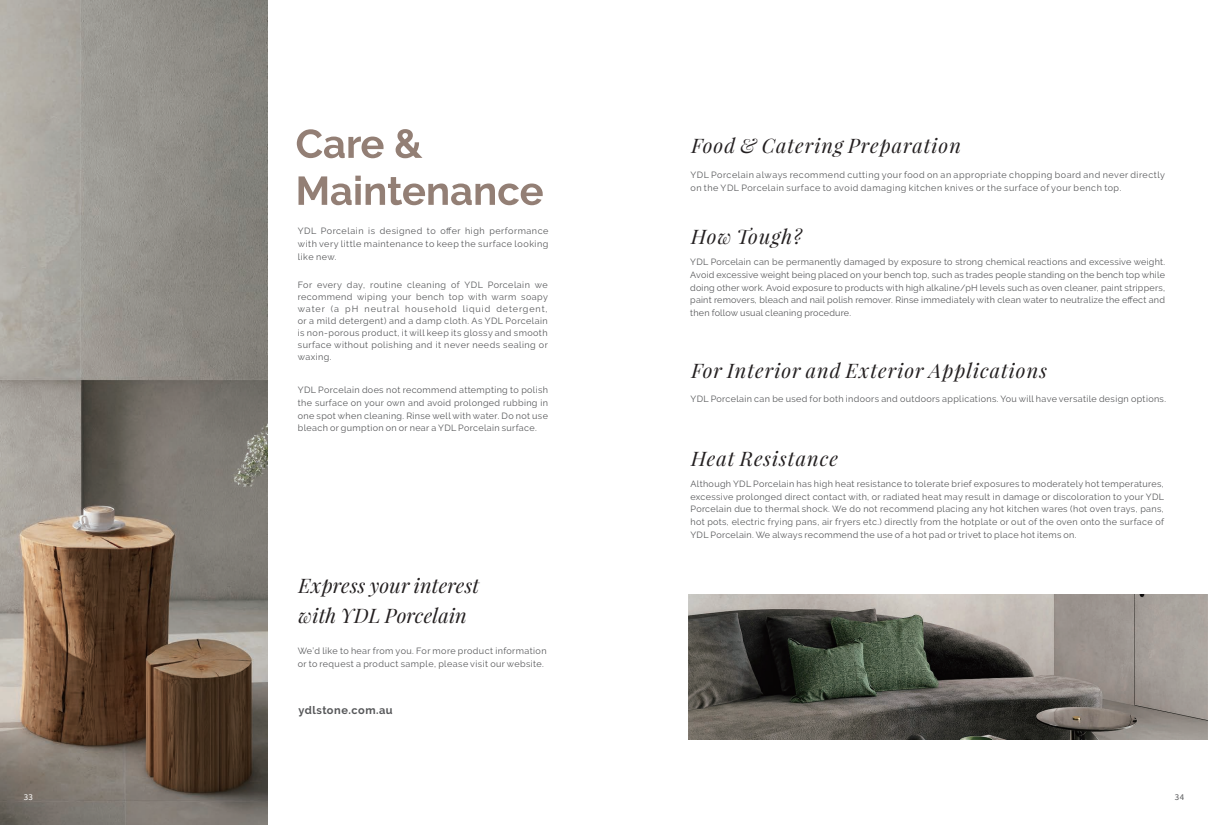
<style>
.page{position:relative;width:1208px;height:825px;background:#fff}
.page>*{position:absolute;margin:0;border:0;box-sizing:border-box;transform-origin:0 0}
.t1{font:20px "Typo PRO Playfair Display Italic";letter-spacing:.05em;color:#231f20}
.t2{font:20px/29.3px "Typo PRO Playfair Display Italic";letter-spacing:.01em;color:#231f20}
.t3{font:700 11px "Raleway";letter-spacing:.05em;color:#57585a}
.t4{font:9px/12.7px "Raleway";letter-spacing:.045em;color:#57585a;text-align:justify}
</style>
<div class="page">
<svg style="left:297px;top:129px;width:125px;height:29px"></svg>
<svg style="left:298px;top:176px;width:245px;height:29px"></svg>
<img style="left:0;top:0;width:267px;height:825px">
<img style="left:688px;top:594px;width:519px;height:145px">
<svg style="left:24px;top:794px;width:9px;height:6px"></svg>
<p class="t4" style="left:298px;top:225px;width:252px">YDL Porcelain is designed to offer high performance with very little maintenance to keep the surface looking like new.</p>
<p class="t4" style="left:298px;top:279px;width:252px;line-height:11.9px">For every day, routine cleaning of YDL Porcelain we recommend wiping your bench top with warm soapy water (a pH neutral household liquid detergent, or a mild detergent) and a damp cloth. As YDL Porcelain is non-porous product, it will keep its glossy and smooth surface without polishing and it never needs sealing or waxing.</p>
<p class="t4" style="left:298px;top:384px;width:252px">YDL Porcelain does not recommend attempting to polish the surface on your own and avoid prolonged rubbing in one spot when cleaning. Rinse well with water. Do not use bleach or gumption on or near a YDL Porcelain surface.</p>
<h1 class="t2" style="left:298px;top:570px;width:182px">Express your interest with YDL Porcelain</h1>
<p class="t4" style="left:298px;top:645px;width:250px">We’d like to hear from you. For more product information or to request a product sample, please visit our website.</p>
<p class="t3" style="left:298px;top:703px;width:96px">ydlstone.com.au</p>
<h1 class="t1" style="left:691px;top:131px;width:271px">Food &amp; Catering Preparation</h1>
<p class="t4" style="left:690px;top:168px;width:476px">YDL Porcelain always recommend cutting your food on an appropriate chopping board and never directly on the YDL Porcelain surface to avoid damaging kitchen knives or the surface of your bench top.</p>
<h1 class="t1" style="left:691px;top:223px;width:112px">How Tough?</h1>
<p class="t4" style="left:690px;top:256px;width:476px">YDL Porcelain can be permanently damaged by exposure to strong chemical reactions and excessive weight.<br>Avoid excessive weight being placed on your bench top, such as trades people standing on the bench top while doing other work. Avoid exposure to products with high alkaline/pH levels such as oven cleaner, paint strippers, paint removers, bleach and nail polish remover. Rinse immediately with clean water to neutralize the effect and then follow usual cleaning procedure.</p>
<h1 class="t1" style="left:691px;top:356px;width:357px">For Interior and Exterior Applications</h1>
<p class="t4" style="left:690px;top:393px;width:477px">YDL Porcelain can be used for both indoors and outdoors applications. You will have versatile design options.</p>
<h1 class="t1" style="left:691px;top:444px;width:148px">Heat Resistance</h1>
<p class="t4" style="left:690px;top:477px;width:475px">Although YDL Porcelain has high heat resistance to tolerate brief exposures to moderately hot temperatures, excessive prolonged direct contact with, or radiated heat may result in damage or discoloration to your YDL Porcelain due to thermal shock. We do not recommend placing any hot kitchen wares (hot oven trays, pans, hot pots, electric frying pans, air fryers etc.) directly from the hotplate or out of the oven onto the surface of YDL Porcelain. We always recommend the use of a hot pad or trivet to place hot items on.</p>
</div>
